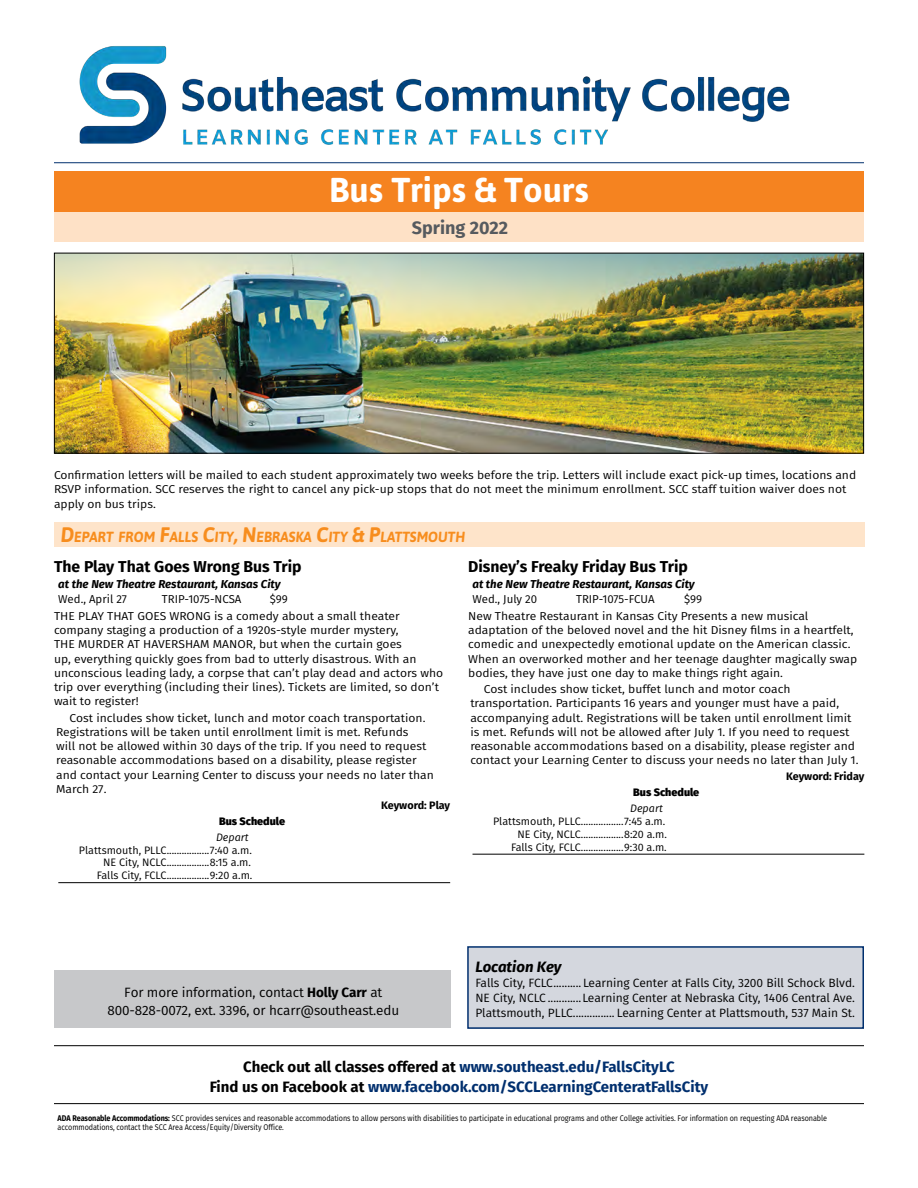
<style>
.page{position:relative;width:918px;height:1188px;background:#fff}
.page>*{position:absolute;margin:0;border:0;box-sizing:border-box;transform-origin:0 0}
.t1{font:700 34.5px "Asap";color:#fff}
.t2{font:700 18px "Fira Sans";color:#565a5f}
.t3{font:700 15.75px "Fira Sans";color:#000}
.t4{font:700 15px "Fira Sans";color:#002f6e}
.IOC_Town{font:italic 700 15px "Fira Sans";color:#000}
.subheader_PI{font:italic 700 14.7px "Asap";color:#f78d1e;scale:.93 1}
.t5{font:13.5px/18px "Fira Sans";letter-spacing:-.01em;color:#000;text-align:center}
.IOC_Location{font:12px "Fira Sans";color:#000}
.class_description{font:11.55px/14.2px "Fira Sans";color:#000;scale:1.06 1}
.class_details{font:11.55px/14.2px "Fira Sans";color:#000;scale:1.06 1}
.prerequisite{font:italic 700 11.55px "Fira Sans";color:#000}
.prerequisite-2{font:11.55px "Fira Sans";color:#000}
.bus_schedule_times{font:10.8px "Fira Sans";color:#000}
.keyword{font:700 10.8px "Fira Sans";letter-spacing:-.005em;color:#000}
.bus_schedule_header{font:800 10.8px "Fira Sans";color:#000}
.bus_schedule_times-2{font:italic 10.8px "Fira Sans";color:#000}
.t6{font:8.25px/9px "Fira Sans";letter-spacing:-.01em;color:#000;scale:.88 1}
.s1{font-size:21px}
.s2{font-weight:700}
.s3{color:#000}
</style>
<div class="page">
<hr style="left:54px;top:162px;width:810px;height:1px;background:#002f6e">
<hr style="left:54px;top:1045px;width:810px;height:1px;background:#000">
<hr style="left:54px;top:1103px;width:810px;height:1px;background:#000">
<div style="left:54px;top:971px;width:396px;height:57px;background:#c7c8ca"></div>
<div style="left:54px;top:171px;width:810px;height:41px;background:#f58320"></div>
<div style="left:54px;top:212px;width:810px;height:30px;background:#fee1c6"></div>
<img style="left:79px;top:46px;width:711px;height:99px">
<div style="left:54px;top:522px;width:810px;height:24px;background:#fee4ca"></div>
<hr style="left:58px;top:882px;width:392px;height:1px;background:#000">
<hr style="left:473px;top:854px;width:391px;height:1px;background:#000">
<img style="left:54px;top:252px;width:810px;height:202px">
<div style="left:468px;top:947px;width:395px;height:81px;background:#d4d7de"></div>
<div style="left:467px;top:946px;width:397px;height:83px;border:2px solid #002f6e"></div>
<p class="t1" style="left:329px;top:167px;width:261px">Bus Trips &amp; Tours</p>
<p class="t2" style="left:412px;top:212px;width:98px">Spring 2022</p>
<p class="class_description" style="left:54px;top:468px;width:758px">Confirmation letters will be mailed to each student approximately two weeks before the trip. Letters will include exact pick-up times, locations and<br>RSVP information. SCC reserves the right to cancel any pick-up stops that do not meet the minimum enrollment. SCC staff tuition waiver does not apply on bus trips.</p>
<p class="subheader_PI" style="left:61px;top:527px;width:437px"><span class="s1">D</span>EPART FROM <span class="s1">F</span>ALLS <span class="s1">C</span>ITY<span class="s1">, N</span>EBRASKA <span class="s1">C</span>ITY <span class="s1">&amp; P</span>LATTSMOUTH</p>
<p class="t3" style="left:54px;top:553px;width:249px">The Play That Goes Wrong Bus Trip</p>
<p class="prerequisite" style="left:58px;top:574px;width:224px">at the New Theatre Restaurant, Kansas City</p>
<p class="prerequisite-2" style="left:58px;top:591px;width:70px">Wed., April 27</p>
<p class="prerequisite-2" style="left:162px;top:591px;width:81px">TRIP-1075-NCSA</p>
<p class="prerequisite-2" style="left:270px;top:591px;width:19px">$99</p>
<p class="class_description" style="left:54px;top:608px;width:369px">THE PLAY THAT GOES WRONG is a comedy about a small theater company staging a production of a 1920s-style murder mystery,<br>THE MURDER AT HAVERSHAM MANOR, but when the curtain goes<br>up, everything quickly goes from bad to utterly disastrous. With an unconscious leading lady, a corpse that can’t play dead and actors who trip over everything (including their lines). Tickets are limited, so don’t wait to register!</p>
<p class="class_details" style="left:56px;top:710px;width:358px;text-indent:14px">Cost includes show ticket, lunch and motor coach transportation.<br>Registrations will be taken until enrollment limit is met. Refunds<br>will not be allowed within 30 days of the trip. If you need to request reasonable accommodations based on a disability, please register and contact your Learning Center to discuss your needs no later than March 27.</p>
<p class="keyword" style="left:381px;top:796px;width:71px">Keyword: Play</p>
<p class="bus_schedule_header" style="left:219px;top:811px;width:68px">Bus Schedule</p>
<p class="bus_schedule_times-2" style="left:216px;top:829px;width:34px">Depart</p>
<p class="bus_schedule_times" style="left:79px;top:842px;width:174px">Plattsmouth, PLLC.................7:40 a.m.</p>
<p class="bus_schedule_times" style="left:103px;top:855px;width:149px">NE City, NCLC.................8:15 a.m.</p>
<p class="bus_schedule_times" style="left:97px;top:867px;width:157px">Falls City, FCLC.................9:20 a.m.</p>
<p class="t3" style="left:468px;top:553px;width:221px">Disney’s Freaky Friday Bus Trip</p>
<p class="prerequisite" style="left:473px;top:574px;width:224px">at the New Theatre Restaurant, Kansas City</p>
<p class="prerequisite-2" style="left:473px;top:591px;width:66px">Wed., July 20</p>
<p class="prerequisite-2" style="left:576px;top:591px;width:80px">TRIP-1075-FCUA</p>
<p class="prerequisite-2" style="left:684px;top:591px;width:19px">$99</p>
<p class="class_description" style="left:468px;top:608px;width:369px">New Theatre Restaurant in Kansas City Presents a new musical adaptation of the beloved novel and the hit Disney films in a heartfelt, comedic and unexpectedly emotional update on the American classic.<br>When an overworked mother and her teenage daughter magically swap bodies, they have just one day to make things right again.</p>
<p class="class_details" style="left:470px;top:682px;width:368px;text-indent:14px">Cost includes show ticket, buffet lunch and motor coach transportation. Participants 16 years and younger must have a paid, accompanying adult. Registrations will be taken until enrollment limit is met. Refunds will not be allowed after July 1. If you need to request reasonable accommodations based on a disability, please register and contact your Learning Center to discuss your needs no later than July 1.</p>
<p class="keyword" style="left:786px;top:768px;width:80px">Keyword: Friday</p>
<p class="bus_schedule_header" style="left:633px;top:783px;width:68px">Bus Schedule</p>
<p class="bus_schedule_times-2" style="left:630px;top:801px;width:34px">Depart</p>
<p class="bus_schedule_times" style="left:493px;top:813px;width:174px">Plattsmouth, PLLC.................7:45 a.m.</p>
<p class="bus_schedule_times" style="left:517px;top:826px;width:151px">NE City, NCLC.................8:20 a.m.</p>
<p class="bus_schedule_times" style="left:511px;top:839px;width:157px">Falls City, FCLC.................9:30 a.m.</p>
<p class="t5" style="left:107px;top:983px;width:293px">For more information, contact <span class="s2">Holly Carr</span> at<br>800-828-0072, ext. 3396, or hcarr@southeast.edu</p>
<p class="IOC_Town" style="left:475px;top:954px;width:88px">Location Key</p>
<p class="IOC_Location" style="left:475px;top:974px;width:381px">Falls City, FCLC.......... Learning Center at Falls City, 3200 Bill Schock Blvd.</p>
<p class="IOC_Location" style="left:475px;top:989px;width:381px">NE City, NCLC ............Learning Center at Nebraska City, 1406 Central Ave.</p>
<p class="IOC_Location" style="left:475px;top:1004px;width:381px">Plattsmouth, PLLC............... Learning Center at Plattsmouth, 537 Main St.</p>
<p class="t4" style="left:243px;top:1054px;width:433px"><span class="s3">Check out all classes offered at</span> www.southeast.edu/FallsCityLC</p>
<p class="t4" style="left:210px;top:1075px;width:500px"><span class="s3">Find us on Facebook at</span> www.facebook.com/SCCLearningCenteratFallsCity</p>
<p class="t6" style="left:58px;top:1113px;width:876px"><span class="s2">ADA Reasonable Accommodations:</span> SCC provides services and reasonable accommodations to allow persons with disabilities to participate in educational programs and other College activities. For information on requesting ADA reasonable accommodations, contact the SCC Area Access/Equity/Diversity Office.</p>
</div>
